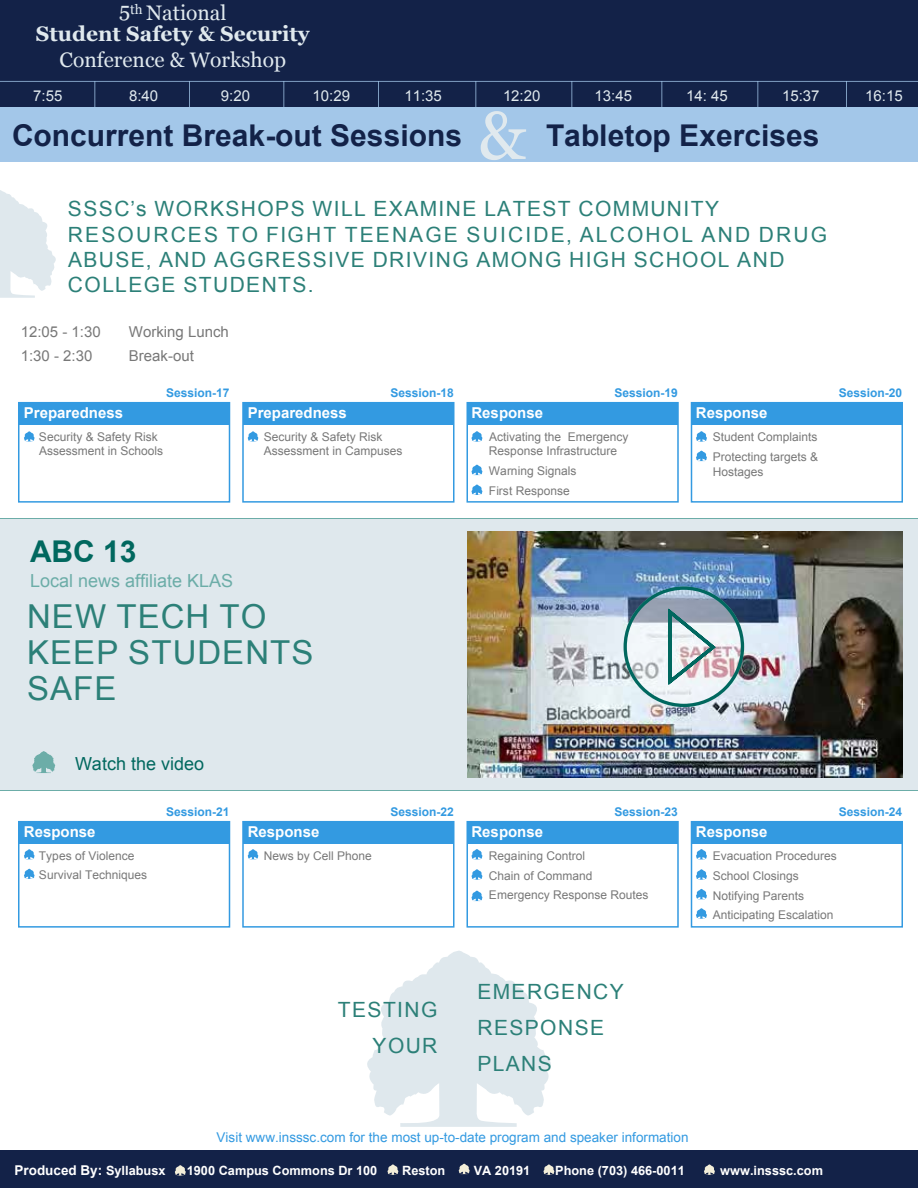
<style>
.page{position:relative;width:918px;height:1188px;background:#fff}
.page>*{position:absolute;margin:0;border:0;box-sizing:border-box;transform-origin:0 0}
.t1{font:67.5px "Georgia";color:#e0e9ee}
.t2{font:33px/36px "Arial";letter-spacing:.035em;color:#2c8078}
.t3{font:700 30px "Arial";color:#132248}
.t4{font:700 30px "Arial";color:#01685f}
.t5{font:21px/36px "Arial";letter-spacing:.07em;color:#2c8078}
.t6{font:700 21px/20.7px "Georgia";color:#e0e9ee;text-align:center}
.t7{font:21px "Georgia";color:#e0e9ee}
.t8{font:18px "Arial";color:#6cada8}
.t9{font:18px "Arial";color:#01685f}
.t10{font:700 15px "Arial";color:#fff}
.t11{font:15px "Arial";color:#e0e9ee}
.t12{font:15px/24px "Arial";color:#787878}
.t13{font:13.5px "Arial";color:#339ae1}
.t14{font:700 13.5px "Arial";color:#fff}
.t15{font:700 12.75px "Arial";color:#fff}
.t16{font:12px/20px "Arial";color:#787878}
.t17{font:700 12px "Arial";color:#339ae1}
.s1{font-weight:400}
.s2{font-size:12.75px}
</style>
<div class="page">
<svg style="left:367px;top:951px;width:184px;height:176px"></svg>
<svg style="left:0;top:190px;width:56px;height:108px"></svg>
<hr style="left:0;top:518px;width:918px;height:2px;background:#6cada8">
<hr style="left:0;top:789px;width:918px;height:2px;background:#6cada8">
<div style="left:0;top:519px;width:918px;height:271px;background:#dfe8ed"></div>
<svg style="left:32px;top:751px;width:24px;height:22px"></svg>
<div style="left:0;top:0;width:918px;height:108px;background:#132248"></div>
<div style="left:0;top:108px;width:918px;height:54px;background:#a3c7e9"></div>
<svg style="left:0;top:81px;width:918px;height:27px"></svg>
<div style="left:18px;top:402px;width:212px;height:101px;border:2px solid #339ae1"></div>
<div style="left:19px;top:403px;width:211px;height:21px;background:#339ae1"></div>
<div style="left:242px;top:402px;width:212px;height:101px;border:2px solid #339ae1"></div>
<div style="left:243px;top:403px;width:211px;height:21px;background:#339ae1"></div>
<div style="left:466px;top:402px;width:213px;height:101px;border:2px solid #339ae1"></div>
<div style="left:468px;top:403px;width:210px;height:21px;background:#339ae1"></div>
<div style="left:691px;top:402px;width:212px;height:101px;border:2px solid #339ae1"></div>
<div style="left:692px;top:403px;width:210px;height:21px;background:#339ae1"></div>
<svg style="left:24px;top:431px;width:11px;height:10px"></svg>
<svg style="left:696px;top:431px;width:11px;height:11px"></svg>
<svg style="left:696px;top:451px;width:11px;height:10px"></svg>
<svg style="left:247px;top:431px;width:12px;height:10px"></svg>
<svg style="left:471px;top:431px;width:12px;height:11px"></svg>
<svg style="left:471px;top:465px;width:12px;height:10px"></svg>
<svg style="left:471px;top:484px;width:12px;height:11px"></svg>
<div style="left:18px;top:821px;width:212px;height:107px;border:2px solid #339ae1"></div>
<div style="left:19px;top:822px;width:211px;height:21px;background:#339ae1"></div>
<div style="left:242px;top:821px;width:212px;height:107px;border:2px solid #339ae1"></div>
<div style="left:243px;top:822px;width:211px;height:21px;background:#339ae1"></div>
<div style="left:466px;top:821px;width:213px;height:107px;border:2px solid #339ae1"></div>
<div style="left:468px;top:822px;width:210px;height:21px;background:#339ae1"></div>
<div style="left:691px;top:821px;width:212px;height:107px;border:2px solid #339ae1"></div>
<div style="left:692px;top:822px;width:210px;height:21px;background:#339ae1"></div>
<svg style="left:24px;top:849px;width:11px;height:10px"></svg>
<svg style="left:696px;top:849px;width:11px;height:10px"></svg>
<svg style="left:696px;top:869px;width:11px;height:11px"></svg>
<svg style="left:247px;top:849px;width:12px;height:10px"></svg>
<svg style="left:471px;top:849px;width:12px;height:10px"></svg>
<svg style="left:471px;top:869px;width:12px;height:11px"></svg>
<svg style="left:471px;top:891px;width:12px;height:10px"></svg>
<svg style="left:24px;top:869px;width:11px;height:10px"></svg>
<svg style="left:696px;top:889px;width:11px;height:10px"></svg>
<svg style="left:696px;top:908px;width:11px;height:11px"></svg>
<img style="left:468px;top:531px;width:435px;height:247px">
<img style="left:624px;top:586px;width:120px;height:121px">
<div style="left:0;top:1151px;width:918px;height:37px;background:#132248"></div>
<svg style="left:175px;top:1165px;width:11px;height:11px"></svg>
<svg style="left:387px;top:1164px;width:12px;height:11px"></svg>
<svg style="left:458px;top:1164px;width:12px;height:10px"></svg>
<svg style="left:543px;top:1164px;width:12px;height:11px"></svg>
<svg style="left:704px;top:1164px;width:11px;height:11px"></svg>
<h3 class="t6" style="left:36px;top:3px;width:275px"><sup>5</sup><sup>th</sup> <span class="s1">National<br></span>Student Safety &amp; Security</h3>
<h3 class="t7" style="left:60px;top:47px;width:228px">Conference &amp; Workshop</h3>
<p class="t11" style="left:33px;top:86px;width:31px">7:55</p>
<p class="t11" style="left:129px;top:86px;width:31px">8:40</p>
<p class="t11" style="left:221px;top:86px;width:31px">9:20</p>
<p class="t11" style="left:313px;top:86px;width:39px">10:29</p>
<p class="t11" style="left:404px;top:86px;width:39px">11:35</p>
<p class="t11" style="left:503px;top:86px;width:39px">12:20</p>
<p class="t11" style="left:595px;top:86px;width:39px">13:45</p>
<p class="t11" style="left:686px;top:86px;width:43px">14: 45</p>
<p class="t11" style="left:782px;top:86px;width:39px">15:37</p>
<p class="t11" style="left:865px;top:86px;width:39px">16:15</p>
<h3 class="t3" style="left:12px;top:115px;width:452px">Concurrent Break-out Sessions</h3>
<h1 class="t1" style="left:478px;top:95px;width:49px">&amp;</h1>
<h3 class="t3" style="left:546px;top:115px;width:275px">Tabletop Exercises</h3>
<h3 class="t5" style="left:68px;top:196px;width:761px;line-height:25.2px">SSSC’s WORKSHOPS WILL EXAMINE LATEST COMMUNITY RESOURCES TO FIGHT TEENAGE SUICIDE, ALCOHOL AND DRUG ABUSE, AND AGGRESSIVE DRIVING AMONG HIGH SCHOOL AND COLLEGE STUDENTS.</h3>
<p class="t12" style="left:21px;top:320px;width:82px">12:05 - 1:30<br>1:30 - 2:30</p>
<p class="t12" style="left:129px;top:320px;width:102px">Working Lunch<br>Break-out</p>
<p class="t17" style="left:166px;top:385px;width:65px">Session-17</p>
<p class="t17" style="left:390px;top:385px;width:65px">Session-18</p>
<p class="t17" style="left:615px;top:385px;width:65px">Session-19</p>
<p class="t17" style="left:839px;top:385px;width:65px">Session-20</p>
<p class="t10" style="left:24px;top:402px;width:101px">Preparedness</p>
<p class="t16" style="left:39px;top:429px;width:126px;line-height:14.2px">Security &amp; Safety Risk<br>Assessment in Schools</p>
<p class="t10" style="left:248px;top:402px;width:101px">Preparedness</p>
<p class="t16" style="left:264px;top:429px;width:140px;line-height:14.2px">Security &amp; Safety Risk<br>Assessment in Campuses</p>
<h3 class="t4" style="left:30px;top:531px;width:108px">ABC 13</h3>
<h3 class="t8" style="left:30px;top:568px;width:205px">Local news affiliate KLAS</h3>
<h2 class="t2" style="left:27px;top:598px;width:288px">NEW TECH TO<br>KEEP STUDENTS<br>SAFE</h2>
<h3 class="t9" style="left:75px;top:751px;width:131px">Watch the video</h3>
<p class="t10" style="left:471px;top:402px;width:73px">Response</p>
<p class="t16" style="left:489px;top:429px;width:141px;line-height:14.2px">Activating the Emergency<br>Response Infrastructure</p>
<p class="t16" style="left:489px;top:461px;width:89px">Warning Signals<br>First Response</p>
<p class="t10" style="left:696px;top:402px;width:73px">Response</p>
<p class="t16" style="left:713px;top:426px;width:107px">Student Complaints<br>Protecting targets &amp;</p>
<p class="t16" style="left:713px;top:461px;width:52px">Hostages</p>
<p class="t10" style="left:24px;top:821px;width:73px">Response</p>
<p class="t16" style="left:39px;top:846px;width:110px;line-height:19.2px">Types of Violence<br>Survival Techniques</p>
<p class="t17" style="left:166px;top:803px;width:65px">Session-21</p>
<p class="t17" style="left:390px;top:803px;width:65px">Session-22</p>
<p class="t17" style="left:615px;top:803px;width:65px">Session-23</p>
<p class="t17" style="left:839px;top:803px;width:65px">Session-24</p>
<p class="t10" style="left:248px;top:821px;width:73px">Response</p>
<p class="t16" style="left:264px;top:845px;width:110px">News by Cell Phone</p>
<p class="t10" style="left:471px;top:821px;width:73px">Response</p>
<p class="t16" style="left:489px;top:845px;width:161px">Regaining Control<br>Chain of Command<br>Emergency Response Routes</p>
<p class="t10" style="left:696px;top:821px;width:73px">Response</p>
<p class="t16" style="left:713px;top:845px;width:126px">Evacuation Procedures<br>School Closings<br>Notifying Parents<br>Anticipating Escalation</p>
<h3 class="t5" style="left:338px;top:992px;width:101px;text-align:right">TESTING<br>YOUR</h3>
<h3 class="t5" style="left:477px;top:974px;width:148px">EMERGENCY<br>RESPONSE<br>PLANS</h3>
<p class="t13" style="left:217px;top:1128px;width:473px">Visit www.insssc.com for the most up-to-date program and speaker information</p>
<p class="t14" style="left:15px;top:1160px;width:153px">Produced By: <span class="s2">Syllabusx</span></p>
<p class="t15" style="left:187px;top:1161px;width:192px">1900 Campus Commons Dr 100</p>
<p class="t15" style="left:402px;top:1161px;width:45px">Reston</p>
<p class="t15" style="left:474px;top:1161px;width:58px">VA 20191</p>
<p class="t15" style="left:555px;top:1161px;width:131px">Phone (703) 466-0011</p>
<p class="t15" style="left:720px;top:1161px;width:104px">www.insssc.com</p>
</div>
